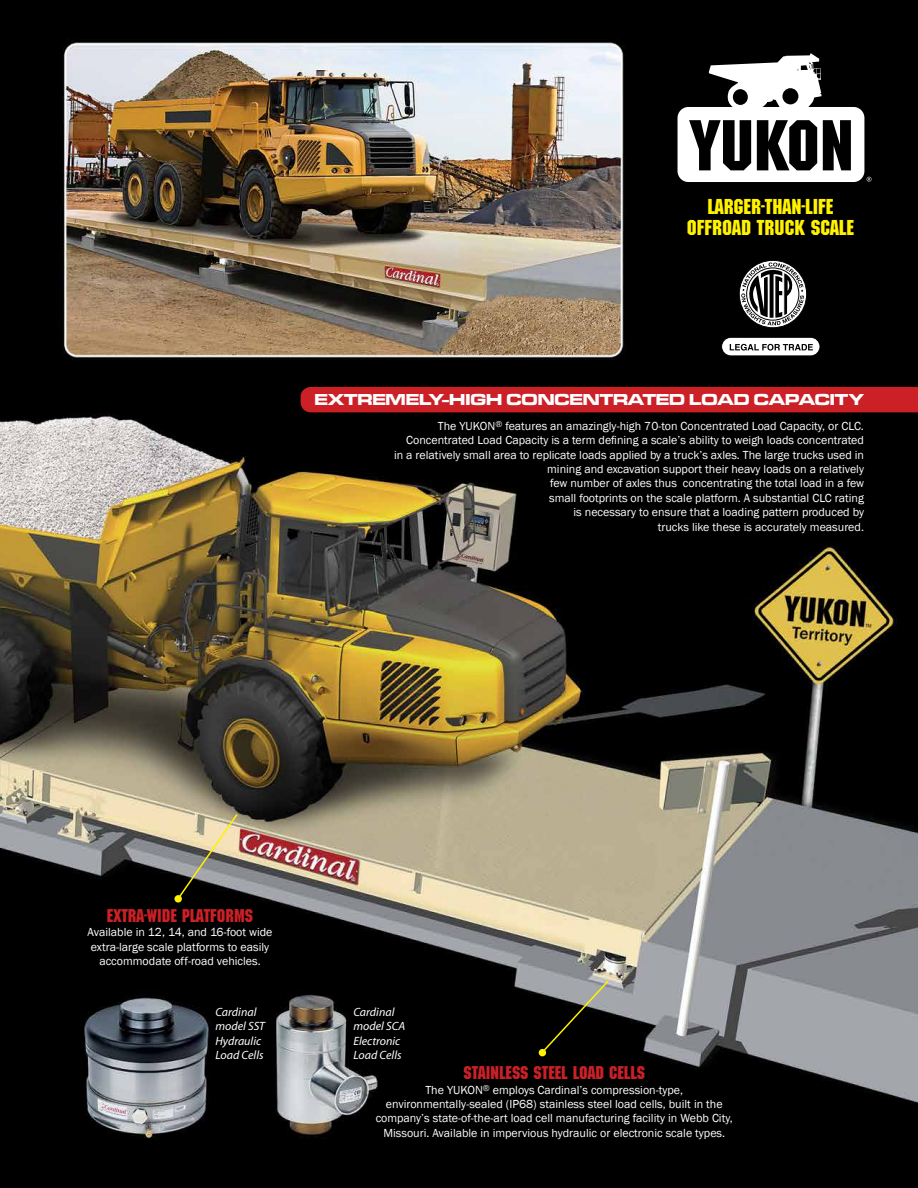
<style>
.page{position:relative;width:918px;height:1188px;background:#fff}
.page>*{position:absolute;margin:0;border:0;box-sizing:border-box;transform-origin:0 0}
.t1{font:21px/21px "Machine";color:#fff200;text-align:center}
.t2{font:18px "Machine";color:#cc2027}
.t3{font:16.5px "Microgramma D Bold Exte";color:#fff}
.t4{font:12px/14.4px "Franklin Gothic";color:#fff;text-align:center}
.t5{font:italic 12px/14.4px "Myriad";color:#fff}
</style>
<div class="page">
<img style="left:0;top:0;width:918px;height:1188px">
<div style="left:301px;top:387px;width:617px;height:25px;background:#cc2027"></div>
<svg style="left:867px;top:177px;width:4px;height:5px"></svg>
<div style="left:678px;top:107px;width:186px;height:75px;background:#fff;border-radius:11px"></div>
<svg style="left:709px;top:53px;width:113px;height:54px"></svg>
<svg style="left:689px;top:120px;width:62px;height:50px"></svg>
<svg style="left:757px;top:120px;width:60px;height:50px"></svg>
<svg style="left:823px;top:120px;width:28px;height:50px"></svg>
<svg style="left:176px;top:812px;width:63px;height:89px;background:#948e7a"></svg>
<svg style="left:539px;top:979px;width:71px;height:76px;background:#393934"></svg>
<div style="left:739px;top:260px;width:68px;height:68px;border:1px solid #000;border-radius:50%"></div>
<svg style="left:741px;top:262px;width:63px;height:63px"></svg>
<div style="left:722px;top:337px;width:98px;height:19px;background:#fff;border-radius:9px"></div>
<div style="left:721px;top:337px;width:99px;height:19px;border:1px solid #000;border-radius:9px"></div>
<svg style="left:730px;top:344px;width:83px;height:7px"></svg>
<div style="left:174px;top:895px;width:8px;height:8px;background:#fff200;border-radius:50%"></div>
<div style="left:539px;top:1049px;width:7px;height:7px;background:#fff200;border-radius:50%"></div>
<h1 class="t1" style="left:687px;top:197px;width:169px">LARGER-THAN-LIFE<br>OFFROAD TRUCK SCALE</h1>
<h3 class="t3" style="left:314px;top:388px;width:551px">EXTREMELY-HIGH CONCENTRATED LOAD CAPACITY</h3>
<p class="t4" style="left:394px;top:419px;width:472px;text-align:right">The YUKON<sup>®</sup> features an amazingly-high 70-ton Concentrated Load Capacity, or CLC.<br>Concentrated Load Capacity is a term defining a scale’s ability to weigh loads concentrated in a relatively small area to replicate loads applied by a truck’s axles. The large trucks used in mining and excavation support their heavy loads on a relatively<br>few number of axles thus concentrating the total load in a few<br>small footprints on the scale platform. A substantial CLC rating<br>is necessary to ensure that a loading pattern produced by<br>trucks like these is accurately measured.</p>
<h2 class="t2" style="left:107px;top:905px;width:148px">EXTRA-WIDE PLATFORMS</h2>
<p class="t4" style="left:88px;top:925px;width:186px">Available in 12, 14, and 16-foot wide extra-large scale platforms to easily accommodate off-road vehicles.</p>
<p class="t5" style="left:215px;top:1005px;width:51px">Cardinal model SST<br>Hydraulic<br>Load Cells</p>
<p class="t5" style="left:353px;top:1005px;width:53px">Cardinal model SCA<br>Electronic<br>Load Cells</p>
<h2 class="t2" style="left:463px;top:1062px;width:183px">STAINLESS STEEL LOAD CELLS</h2>
<p class="t4" style="left:376px;top:1083px;width:359px">The YUKON<sup>®</sup> employs Cardinal’s compression-type, environmentally-sealed (IP68) stainless steel load cells, built in the company’s state-of-the-art load cell manufacturing facility in Webb City, Missouri. Available in impervious hydraulic or electronic scale types.</p>
</div>
